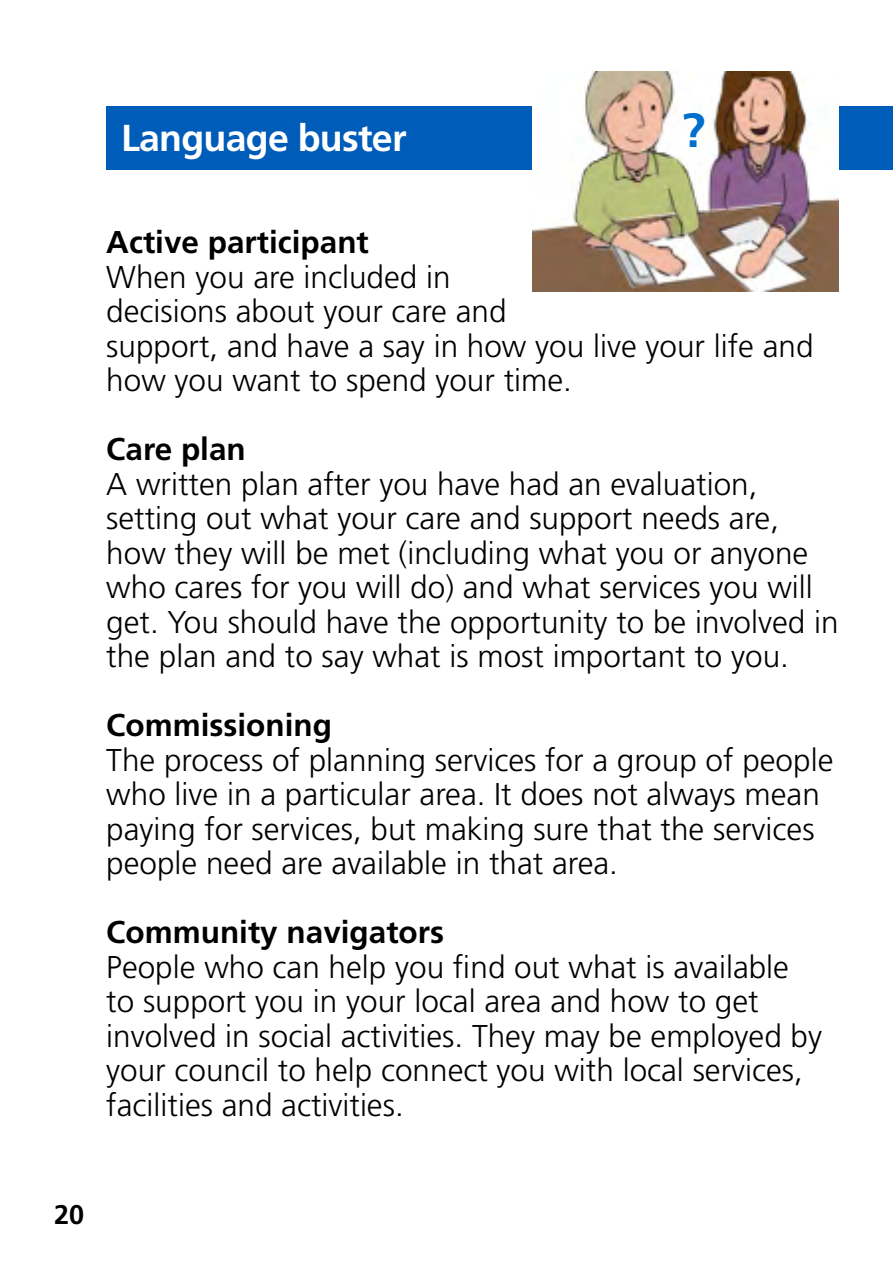
<style>
.page{position:relative;width:893px;height:1263px;background:#fff}
.page>*{position:absolute;margin:0;border:0;box-sizing:border-box;transform-origin:0 0}
.t1{font:700 48px "Frutiger LT Std";color:#0070ce}
.t2{font:700 37.5px "Frutiger LT Std";letter-spacing:-.02em;color:#fff}
.t3{font:300 31.5px/34.5px "Frutiger LT Std";color:#000}
.t4{font:700 31.5px "Frutiger LT Std";color:#000}
.t5{font:700 27px "Frutiger LT Std";color:#000}
</style>
<div class="page">
<div style="left:106px;top:106px;width:787px;height:64px;background:#005cb9"></div>
<img style="left:533px;top:71px;width:306px;height:220px">
<p class="t2" style="left:121px;top:116px;width:287px">Language buster</p>
<p class="t1" style="left:681px;top:102px;width:25px">?</p>
<p class="t4" style="left:106px;top:224px;width:264px">Active participant</p>
<p class="t3" style="left:106px;top:260px;width:346px">When you are included in</p>
<p class="t3" style="left:106px;top:295px;width:402px">decisions about your care and</p>
<p class="t3" style="left:106px;top:329px;width:709px">support, and have a say in how you live your life and how you want to spend your time.</p>
<p class="t4" style="left:106px;top:431px;width:141px">Care plan</p>
<p class="t3" style="left:106px;top:467px;width:734px">A written plan after you have had an evaluation, setting out what your care and support needs are, how they will be met (including what you or anyone who cares for you will do) and what services you will get. You should have the opportunity to be involved in the plan and to say what is most important to you.</p>
<p class="t4" style="left:106px;top:707px;width:227px">Commissioning</p>
<p class="t3" style="left:106px;top:743px;width:729px">The process of planning services for a group of people who live in a particular area. It does not always mean paying for services, but making sure that the services people need are available in that area.</p>
<p class="t4" style="left:106px;top:914px;width:339px">Community navigators</p>
<p class="t3" style="left:106px;top:950px;width:717px">People who can help you find out what is available to support you in your local area and how to get involved in social activities. They may be employed by your council to help connect you with local services, facilities and activities.</p>
<p class="t5" style="left:54px;top:1198px;width:32px">20</p>
</div>
